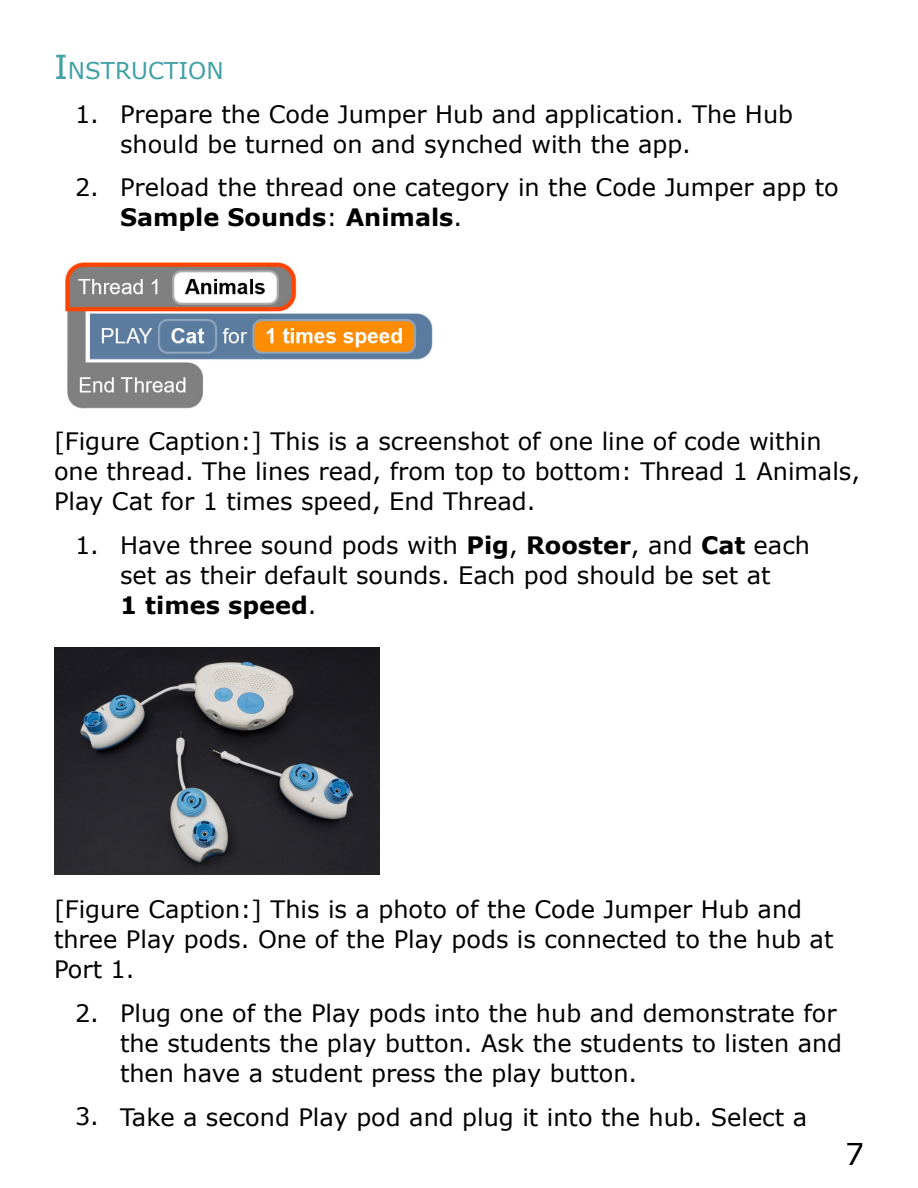
<style>
.page{position:relative;width:918px;height:1188px;background:#fff}
.page>*{position:absolute;margin:0;border:0;box-sizing:border-box;transform-origin:0 0}
.t1{font:30px "Verdana";color:#000}
.t2{font:24px/30px "Verdana";color:#000}
.t3{font:23.1px "Verdana";color:#40a1a6}
.s1{font-size:33px}
.s2{font-weight:700}
</style>
<div class="page">
<img style="left:65px;top:262px;width:368px;height:147px">
<img style="left:54px;top:648px;width:325px;height:227px">
<h3 class="t3" style="left:54px;top:56px;width:171px"><span class="s1">I</span>NSTRUCTION</h3>
<p class="t2" style="left:120px;top:99px;width:675px;text-indent:-45px">1. Prepare the Code Jumper Hub and application. The Hub should be turned on and synched with the app.</p>
<p class="t2" style="left:120px;top:173px;width:720px;text-indent:-45px">2. Preload the thread one category in the Code Jumper app to<br><span class="s2">Sample Sounds</span>: <span class="s2">Animals</span>.</p>
<p class="t2" style="left:54px;top:427px;width:808px">[Figure Caption:] This is a screenshot of one line of code within one thread. The lines read, from top to bottom: Thread 1 Animals,<br>Play Cat for 1 times speed, End Thread.</p>
<p class="t2" style="left:120px;top:531px;width:692px;text-indent:-45px">1. Have three sound pods with <span class="s2">Pig</span>, <span class="s2">Rooster</span>, and <span class="s2">Cat</span> each set as their default sounds. Each pod should be set at<br><span class="s2">1 times speed</span>.</p>
<p class="t2" style="left:54px;top:895px;width:781px">[Figure Caption:] This is a photo of the Code Jumper Hub and three Play pods. One of the Play pods is connected to the hub at<br>Port 1.</p>
<p class="t2" style="left:120px;top:999px;width:724px;text-indent:-45px">2. Plug one of the Play pods into the hub and demonstrate for the students the play button. Ask the students to listen and then have a student press the play button.</p>
<p class="t2" style="left:75px;top:1102px;width:734px">3. Take a second Play pod and plug it into the hub. Select a</p>
<p class="t1" style="left:845px;top:1135px;width:21px">7</p>
</div>
